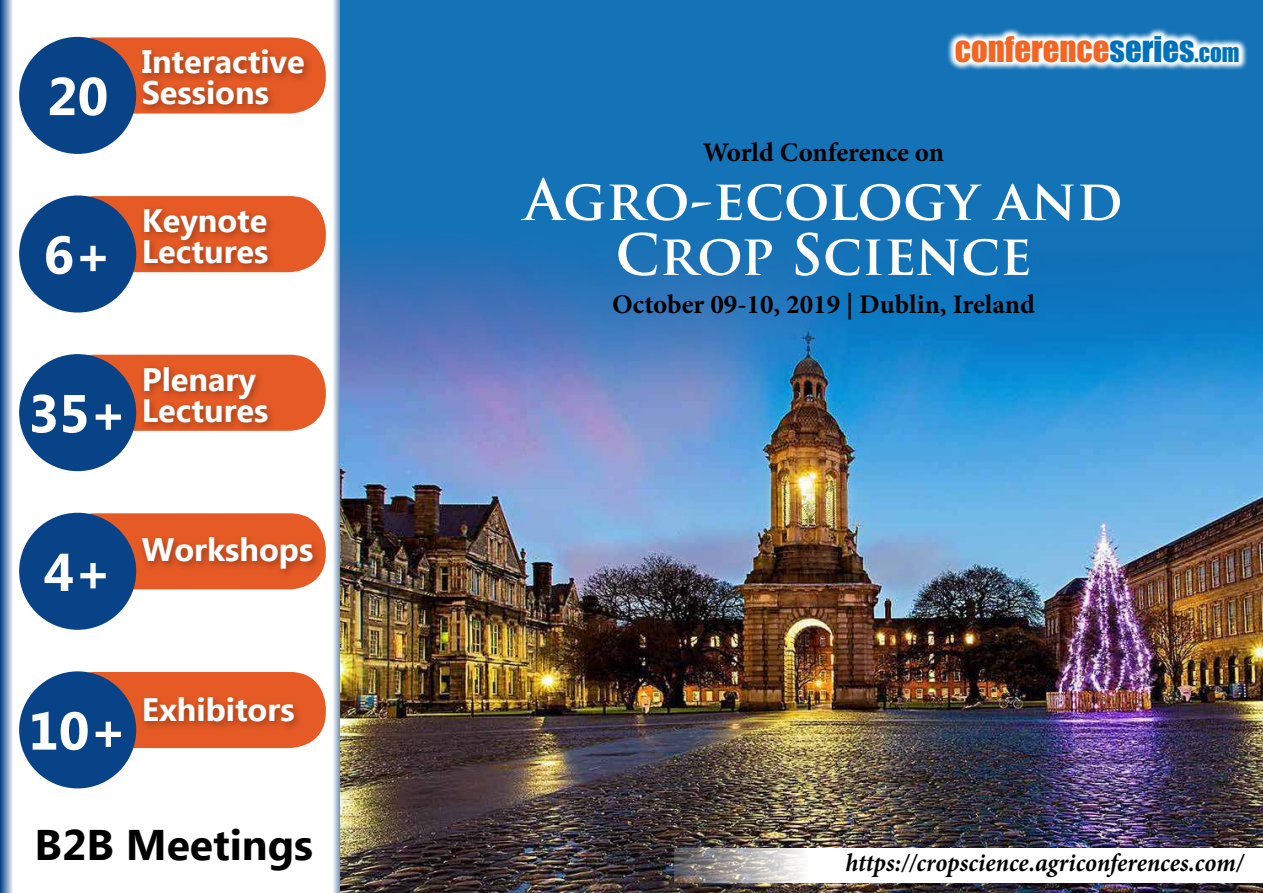
<style>
.page{position:relative;width:1263px;height:893px;background:#fff}
.page>*{position:absolute;margin:0;border:0;box-sizing:border-box;transform-origin:0 0}
.t1{font:700 55.2px/54.9px "Trajan Pro";color:#fff;text-align:center}
.t2{font:700 53.25px "Ebrima";color:#fff}
.t3{font:700 42.75px "Ebrima";color:#000}
.t4{font:32.7px "Impact";color:#f26522}
.t5{font:700 32.4px/30.9px "Ebrima";color:#fff}
.t6{font:700 27px "Minion Pro";color:#000}
.t7{font:italic 700 25.5px "Minion Pro";color:#000;scale:.95 1}
.s1{color:#0072bc}
.s2{font-size:22.95px;color:#0072bc}
</style>
<div class="page">
<svg style="left:0;top:0;width:13px;height:893px;background:#7a99be"></svg>
<svg style="left:333px;top:0;width:7px;height:893px;background:#b3c5da"></svg>
<div style="left:58px;top:37px;width:268px;height:77px;background:#e65a25;border-radius:36px"></div>
<div style="left:19px;top:37px;width:117px;height:117px;background:#084388;border-radius:50%"></div>
<div style="left:138px;top:45px;width:176px;height:69px;background:#000;opacity:.3"></div>
<div style="left:58px;top:196px;width:268px;height:76px;background:#e65a25;border-radius:36px"></div>
<div style="left:19px;top:195px;width:117px;height:118px;background:#084388;border-radius:50%"></div>
<div style="left:140px;top:205px;width:137px;height:68px;background:#000;opacity:.3"></div>
<div style="left:58px;top:355px;width:268px;height:76px;background:#e65a25;border-radius:36px"></div>
<div style="left:19px;top:354px;width:117px;height:117px;background:#084388;border-radius:50%"></div>
<div style="left:140px;top:362px;width:137px;height:70px;background:#000;opacity:.3"></div>
<div style="left:58px;top:513px;width:268px;height:76px;background:#e65a25;border-radius:36px"></div>
<div style="left:19px;top:513px;width:117px;height:117px;background:#084388;border-radius:50%"></div>
<div style="left:138px;top:533px;width:184px;height:46px;background:#000;opacity:.3"></div>
<div style="left:58px;top:672px;width:268px;height:76px;background:#e65a25;border-radius:36px"></div>
<div style="left:19px;top:671px;width:117px;height:117px;background:#084388;border-radius:50%"></div>
<div style="left:140px;top:693px;width:164px;height:38px;background:#000;opacity:.3"></div>
<div style="left:340px;top:0;width:923px;height:893px;background:#1473b7"></div>
<img style="left:340px;top:247px;width:923px;height:646px">
<svg style="left:947px;top:28px;width:300px;height:42px"></svg>
<svg style="left:674px;top:848px;width:589px;height:34px;background:#c3c0bf"></svg>
<div style="left:838px;top:844px;width:415px;height:42px;background:#fff"></div>
<h2 class="t2" style="left:47px;top:57px;width:63px">20</h2>
<p class="t5" style="left:142px;top:48px;width:165px">Interactive<br>Sessions</p>
<h2 class="t2" style="left:44px;top:215px;width:70px">6+</h2>
<p class="t5" style="left:142px;top:207px;width:128px">Keynote<br>Lectures</p>
<h2 class="t2" style="left:28px;top:374px;width:100px">35+</h2>
<p class="t5" style="left:142px;top:365px;width:128px">Plenary<br>Lectures</p>
<h2 class="t2" style="left:44px;top:532px;width:70px">4+</h2>
<p class="t5" style="left:142px;top:536px;width:173px">Workshops</p>
<h2 class="t2" style="left:28px;top:691px;width:100px">10+</h2>
<p class="t5" style="left:142px;top:696px;width:154px">Exhibitors</p>
<h3 class="t3" style="left:35px;top:813px;width:280px">B2B Meetings</h3>
<p class="t4" style="left:955px;top:24px;width:286px">CONFERENCE<span class="s1">SERIES</span><span class="s2">.COM</span></p>
<p class="t6" style="left:703px;top:133px;width:243px">World Conference on</p>
<h1 class="t1" style="left:524px;top:173px;width:600px">Agro-ecology and<br>Crop Science</h1>
<p class="t6" style="left:612px;top:285px;width:424px">October 09-10, 2019 | Dublin, Ireland</p>
<p class="t7" style="left:846px;top:845px;width:420px">https://cropscience.agriconferences.com/</p>
</div>
